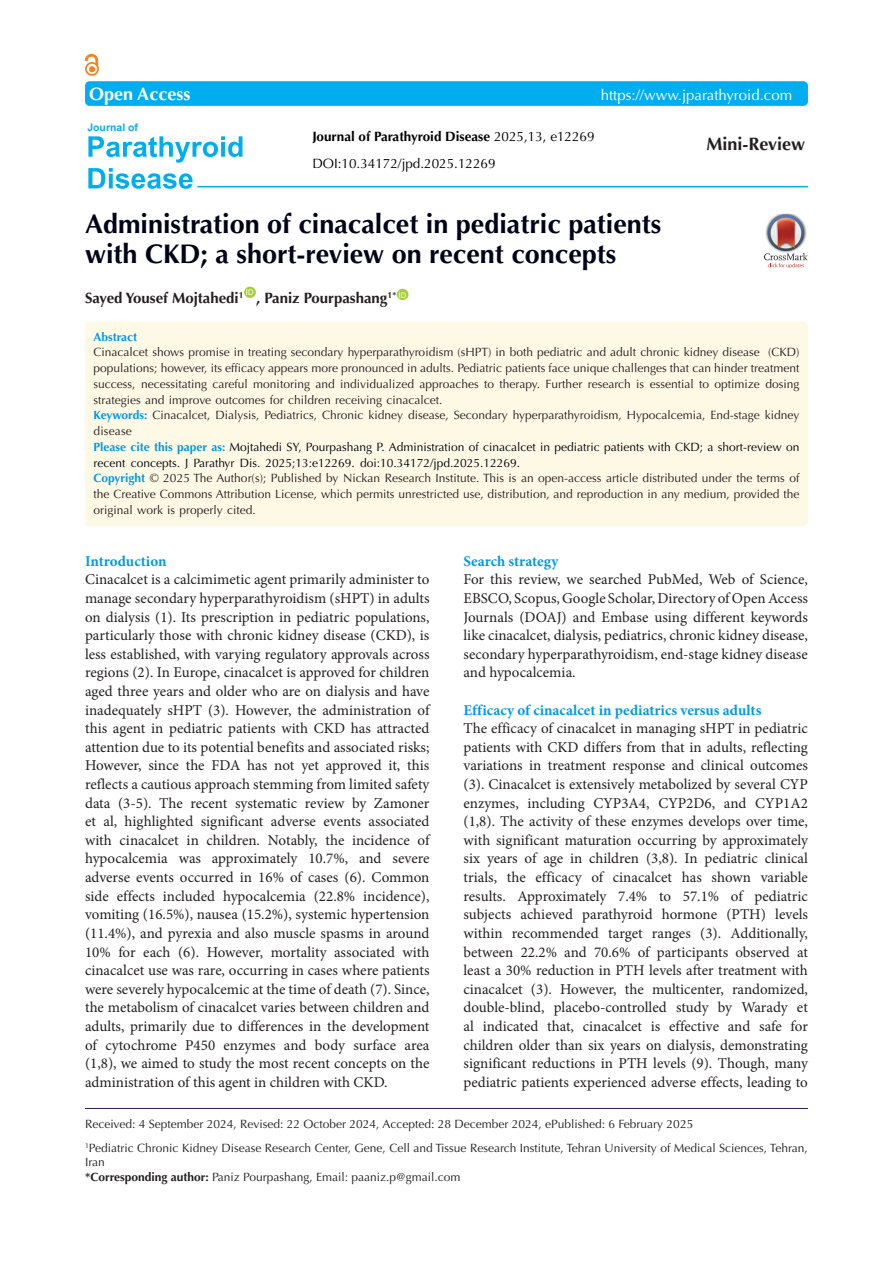
<style>
.page{position:relative;width:893px;height:1263px;background:#fff}
.page>*{position:absolute;margin:0;border:0;box-sizing:border-box;transform-origin:0 0}
.Pa3{font:700 27px/30px "Optima LT Std";color:#000118}
.t1{font:700 18px "Optima LT Std";color:#231f20}
.t2{font:700 18px "Optima LT Std";color:#fff}
.t3{font:15px/18.6px "Minion Pro";color:#231f20;text-align:justify}
.t4{font:700 15px "Minion Pro";color:#0099e5}
.t5{font:700 15px "Optima LT Std";color:#231f20}
.t6{font:15px "Optima LT Std";color:#fff}
.t7{font:700 13.5px "Optima LT Std";color:#000}
.t8{font:13.5px "Optima LT Std";color:#000}
.t9{font:12px/15.8px "Optima LT Std";color:#231f20;text-align:justify}
.t10{font:12px/15.8px "Optima LT Std";color:#00000b}
.t11{font:700 12px "Optima LT Std";color:#0099e5}
.t12{font:700 10.5px "Arial";color:#00aeef}
.t13{font:7.8px "Arial";color:#fff}
.s1{font-weight:400}
.s2{font-weight:700;color:#0099e5}
.s3{font-weight:700}
</style>
<div class="page">
<div style="left:244px;top:287px;width:12px;height:11px;background:#a6ce39;border-radius:50%"></div>
<div style="left:397px;top:289px;width:11px;height:11px;background:#a6ce39;border-radius:50%"></div>
<div style="left:85px;top:322px;width:723px;height:204px;background:#fef9e5;border-radius:5px"></div>
<hr style="left:85px;top:1108px;width:723px;height:1px;background:#261d5c">
<div style="left:85px;top:81px;width:723px;height:25px;background:#00aeef;border-radius:4px"></div>
<hr style="left:197px;top:186px;width:611px;height:1px;background:#00aeef">
<svg style="left:88px;top:136px;width:154px;height:53px"></svg>
<div style="left:85px;top:62px;width:14px;height:14px;border:2px solid #f58220;border-radius:50%"></div>
<svg style="left:85px;top:54px;width:13px;height:18px"></svg>
<svg style="left:764px;top:214px;width:44px;height:54px"></svg>
<p class="t2" style="left:89px;top:84px;width:103px">Open Access</p>
<p class="t6" style="left:601px;top:86px;width:193px">https://www.jparathyroid.com</p>
<p class="t7" style="left:312px;top:128px;width:284px">Journal of Parathyroid Disease <span class="s1">2025,13, e12269</span></p>
<p class="t12" style="left:87px;top:121px;width:52px">Journal of</p>
<p class="t1" style="left:706px;top:133px;width:100px">Mini-Review</p>
<p class="t8" style="left:312px;top:156px;width:185px">DOI:10.34172/jpd.2025.12269</p>
<p class="Pa3" style="left:85px;top:210px;width:578px">Administration of cinacalcet in pediatric patients with CKD; a short-review on recent concepts</p>
<p class="t5" style="left:85px;top:290px;width:160px">Sayed Yousef Mojtahedi<sup>1</sup></p>
<p class="t13" style="left:246px;top:287px;width:9px">ID</p>
<p class="t5" style="left:256px;top:290px;width:141px">, Paniz Pourpashang<sup>1*</sup></p>
<p class="t13" style="left:399px;top:289px;width:9px">ID</p>
<p class="t11" style="left:94px;top:330px;width:45px">Abstract</p>
<p class="t9" style="left:94px;top:345px;width:707px">Cinacalcet shows promise in treating secondary hyperparathyroidism (sHPT) in both pediatric and adult chronic kidney disease (CKD) populations; however, its efficacy appears more pronounced in adults. Pediatric patients face unique challenges that can hinder treatment success, necessitating careful monitoring and individualized approaches to therapy. Further research is essential to optimize dosing strategies and improve outcomes for children receiving cinacalcet.</p>
<p class="t9" style="left:94px;top:408px;width:707px"><span class="s2">Keywords:</span> Cinacalcet, Dialysis, Pediatrics, Chronic kidney disease, Secondary hyperparathyroidism, Hypocalcemia, End-stage kidney disease</p>
<p class="t10" style="left:94px;top:439px;width:707px"><span class="s2">Please cite this paper as:</span> Mojtahedi SY, Pourpashang P. Administration of cinacalcet in pediatric patients with CKD; a short-review on recent concepts. J Parathyr Dis. 2025;13:e12269. doi:10.34172/jpd.2025.12269.</p>
<p class="t9" style="left:94px;top:471px;width:707px"><span class="s2">Copyright</span> © 2025 The Author(s); Published by Nickan Research Institute. This is an open-access article distributed under the terms of the Creative Commons Attribution License, which permits unrestricted use, distribution, and reproduction in any medium, provided the original work is properly cited.</p>
<p class="t4" style="left:85px;top:550px;width:83px">Introduction</p>
<p class="t3" style="left:85px;top:570px;width:346px">Cinacalcet is a calcimimetic agent primarily administer to manage secondary hyperparathyroidism (sHPT) in adults on dialysis (1). Its prescription in pediatric populations, particularly those with chronic kidney disease (CKD), is less established, with varying regulatory approvals across regions (2). In Europe, cinacalcet is approved for children aged three years and older who are on dialysis and have inadequately sHPT (3). However, the administration of this agent in pediatric patients with CKD has attracted attention due to its potential benefits and associated risks; However, since the FDA has not yet approved it, this reflects a cautious approach stemming from limited safety data (3-5). The recent systematic review by Zamoner et al, highlighted significant adverse events associated with cinacalcet in children. Notably, the incidence of hypocalcemia was approximately 10.7%, and severe adverse events occurred in 16% of cases (6). Common side effects included hypocalcemia (22.8% incidence), vomiting (16.5%), nausea (15.2%), systemic hypertension (11.4%), and pyrexia and also muscle spasms in around 10% for each (6). However, mortality associated with cinacalcet use was rare, occurring in cases where patients were severely hypocalcemic at the time of death (7). Since, the metabolism of cinacalcet varies between children and adults, primarily due to differences in the development of cytochrome P450 enzymes and body surface area (1,8), we aimed to study the most recent concepts on the administration of this agent in children with CKD.</p>
<p class="t4" style="left:463px;top:550px;width:96px">Search strategy</p>
<p class="t3" style="left:463px;top:570px;width:346px">For this review, we searched PubMed, Web of Science, EBSCO, Scopus, Google Scholar, Directory of Open Access Journals (DOAJ) and Embase using different keywords like cinacalcet, dialysis, pediatrics, chronic kidney disease, secondary hyperparathyroidism, end-stage kidney disease and hypocalcemia.</p>
<p class="t4" style="left:463px;top:699px;width:299px">Efficacy of cinacalcet in pediatrics versus adults</p>
<p class="t3" style="left:463px;top:719px;width:346px">The efficacy of cinacalcet in managing sHPT in pediatric patients with CKD differs from that in adults, reflecting variations in treatment response and clinical outcomes (3). Cinacalcet is extensively metabolized by several CYP enzymes, including CYP3A4, CYP2D6, and CYP1A2 (1,8). The activity of these enzymes develops over time, with significant maturation occurring by approximately six years of age in children (3,8). In pediatric clinical trials, the efficacy of cinacalcet has shown variable results. Approximately 7.4% to 57.1% of pediatric subjects achieved parathyroid hormone (PTH) levels within recommended target ranges (3). Additionally, between 22.2% and 70.6% of participants observed at least a 30% reduction in PTH levels after treatment with cinacalcet (3). However, the multicenter, randomized, double-blind, placebo-controlled study by Warady et al indicated that, cinacalcet is effective and safe for children older than six years on dialysis, demonstrating significant reductions in PTH levels (9). Though, many pediatric patients experienced adverse effects, leading to</p>
<p class="t9" style="left:85px;top:1117px;width:610px">Received: 4 September 2024, Revised: 22 October 2024, Accepted: 28 December 2024, ePublished: 6 February 2025</p>
<p class="t9" style="left:85px;top:1141px;width:724px;line-height:14.4px"><sup>1</sup>Pediatric Chronic Kidney Disease Research Center, Gene, Cell and Tissue Research Institute, Tehran University of Medical Sciences, Tehran,<br>Iran</p>
<p class="t9" style="left:85px;top:1169px;width:377px"><span class="s3">*Corresponding author:</span> Paniz Pourpashang, Email: paaniz.p@gmail.com</p>
</div>
